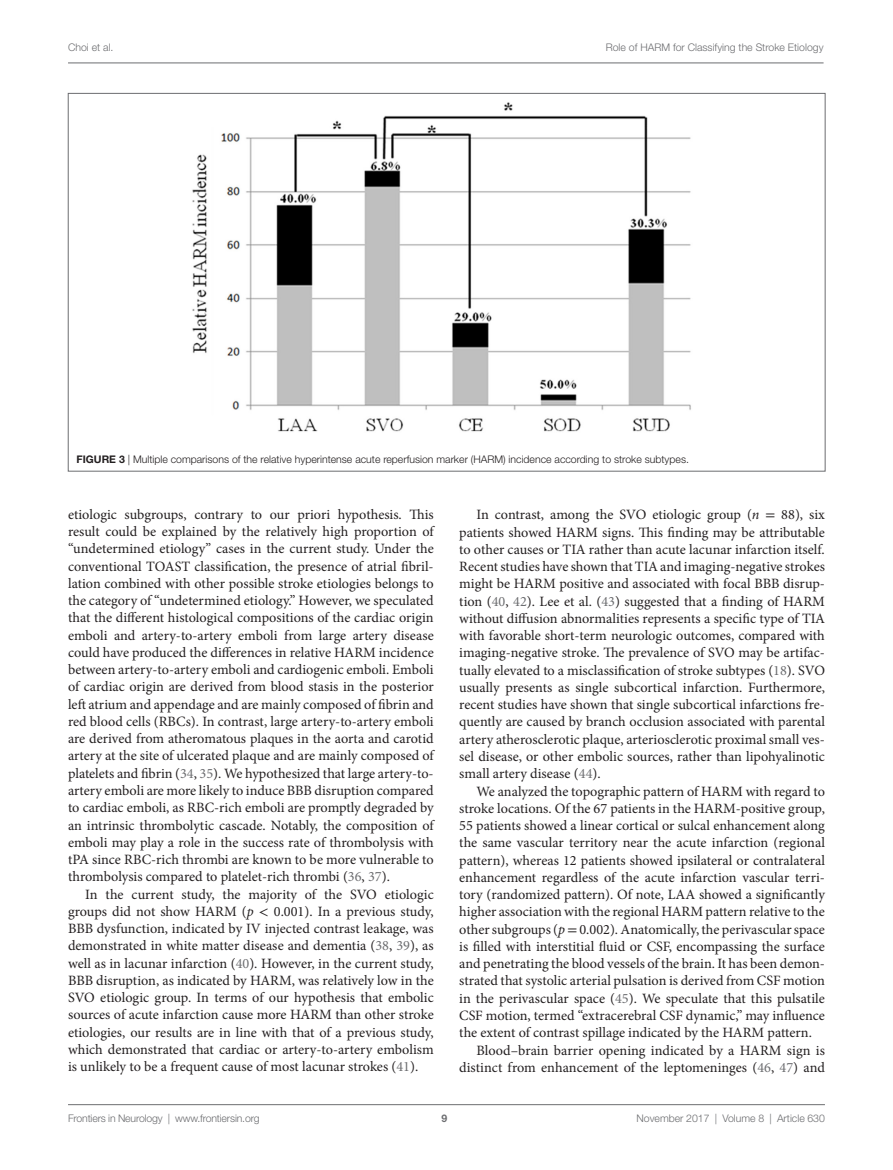
<style>
.page{position:relative;width:893px;height:1170px;background:#fff}
.page>*{position:absolute;margin:0;border:0;box-sizing:border-box;transform-origin:0 0}
.t1{font:14.25px/17.2px "Minion Pro";color:#231f20;text-align:justify}
.t2{font:300 10.5px "Helvetica Neue LT Std";color:#6c6d70}
.t3{font:300 10.5px "Helvetica Neue LT Std";color:#231f20}
.t4{font:700 10.5px "Helvetica Neue LT Std";color:#6c6d70}
.s1{font-weight:700}
.s2{color:#6c6d70}
.s3{font-style:italic}
.s4{font-family:"STIX General"}
</style>
<div class="page">
<img style="left:192px;top:102px;width:499px;height:330px">
<hr style="left:68px;top:1104px;width:757px;height:1px;background:#6c6d70">
<hr style="left:68px;top:63px;width:755px;height:1px;background:#6c6d70">
<p class="t2" style="left:68px;top:41px;width:47px">Choi et al.</p>
<p class="t2" style="left:606px;top:41px;width:219px">Role of HARM for Classifying the Stroke Etiology</p>
<p class="t3" style="left:77px;top:452px;width:614px"><span class="s1">FIGURE 3</span> | Multiple comparisons of the relative hyperintense acute reperfusion marker (HARM) incidence according to stroke subtypes.</p>
<p class="t1" style="left:68px;top:505px;width:367px">etiologic subgroups, contrary to our priori hypothesis. This result could be explained by the relatively high proportion of “undetermined etiology” cases in the current study. Under the conventional TOAST classification, the presence of atrial fibril&shy;lation combined with other possible stroke etiologies belongs to the category of “undetermined etiology.” However, we speculated that the different histological compositions of the cardiac origin emboli and artery-to-artery emboli from large artery disease could have produced the differences in relative HARM incidence between artery-to-artery emboli and cardiogenic emboli. Emboli of cardiac origin are derived from blood stasis in the posterior left atrium and appendage and are mainly composed of fibrin and red blood cells (RBCs). In contrast, large artery-to-artery emboli are derived from atheromatous plaques in the aorta and carotid artery at the site of ulcerated plaque and are mainly composed of platelets and fibrin (<span class="s2">34</span>, <span class="s2">35</span>). We hypothesized that large artery-to&shy;artery emboli are more likely to induce BBB disruption compared to cardiac emboli, as RBC-rich emboli are promptly degraded by an intrinsic thrombolytic cascade. Notably, the composition of emboli may play a role in the success rate of thrombolysis with tPA since RBC-rich thrombi are known to be more vulnerable to thrombolysis compared to platelet-rich thrombi (<span class="s2">36</span>, <span class="s2">37</span>).</p>
<p class="t1" style="left:68px;top:885px;width:367px;text-indent:17px">In the current study, the majority of the SVO etiologic groups did not show HARM (<span class="s3">p</span> <span class="s4">&lt;</span> 0.001). In a previous study, BBB dysfunction, indicated by IV injected contrast leakage, was demonstrated in white matter disease and dementia (<span class="s2">38</span>, <span class="s2">39</span>), as well as in lacunar infarction (<span class="s2">40</span>). However, in the current study, BBB disruption, as indicated by HARM, was relatively low in the SVO etiologic group. In terms of our hypothesis that embolic sources of acute infarction cause more HARM than other stroke etiologies, our results are in line with that of a previous study, which demonstrated that cardiac or artery-to-artery embolism is unlikely to be a frequent cause of most lacunar strokes (<span class="s2">41</span>).</p>
<p class="t1" style="left:459px;top:506px;width:367px;text-indent:17px">In contrast, among the SVO etiologic group (<span class="s3">n</span> <span class="s4">=</span> 88), six patients showed HARM signs. This finding may be attributable to other causes or TIA rather than acute lacunar infarction itself.<br>Recent studies have shown that TIA and imaging-negative strokes might be HARM positive and associated with focal BBB disrup&shy;tion (<span class="s2">40</span>, <span class="s2">42</span>). Lee et al. (<span class="s2">43</span>) suggested that a finding of HARM without diffusion abnormalities represents a specific type of TIA with favorable short-term neurologic outcomes, compared with imaging-negative stroke. The prevalence of SVO may be artifac&shy;tually elevated to a misclassification of stroke subtypes (<span class="s2">18</span>). SVO usually presents as single subcortical infarction. Furthermore, recent studies have shown that single subcortical infarctions fre&shy;quently are caused by branch occlusion associated with parental artery atherosclerotic plaque, arteriosclerotic proximal small ves&shy;sel disease, or other embolic sources, rather than lipohyalinotic small artery disease (<span class="s2">44</span>).</p>
<p class="t1" style="left:476px;top:782px;width:350px">We analyzed the topographic pattern of HARM with regard to</p>
<p class="t1" style="left:459px;top:799px;width:367px">stroke locations. Of the 67 patients in the HARM-positive group,</p>
<p class="t1" style="left:459px;top:816px;width:367px">55 patients showed a linear cortical or sulcal enhancement along</p>
<p class="t1" style="left:459px;top:834px;width:367px">the same vascular territory near the acute infarction (regional</p>
<p class="t1" style="left:459px;top:851px;width:367px">pattern), whereas 12 patients showed ipsilateral or contralateral</p>
<p class="t1" style="left:459px;top:868px;width:367px">enhancement regardless of the acute infarction vascular terri-</p>
<p class="t1" style="left:459px;top:886px;width:367px">tory (randomized pattern). Of note, LAA showed a significantly</p>
<p class="t1" style="left:459px;top:903px;width:367px">higher association with the regional HARM pattern relative to the</p>
<p class="t1" style="left:459px;top:920px;width:367px">other subgroups (<span class="s3">p</span> <span class="s4">=</span> 0.002). Anatomically, the perivascular space</p>
<p class="t1" style="left:459px;top:937px;width:367px">is filled with interstitial fluid or CSF, encompassing the surface</p>
<p class="t1" style="left:459px;top:955px;width:367px">and penetrating the blood vessels of the brain. It has been demon-</p>
<p class="t1" style="left:459px;top:972px;width:367px">strated that systolic arterial pulsation is derived from CSF motion</p>
<p class="t1" style="left:459px;top:989px;width:367px">in the perivascular space (<span class="s2">45</span>). We speculate that this pulsatile</p>
<p class="t1" style="left:459px;top:1006px;width:367px">CSF motion, termed “extracerebral CSF dynamic,” may influence</p>
<p class="t1" style="left:459px;top:1024px;width:354px">the extent of contrast spillage indicated by the HARM pattern.</p>
<p class="t1" style="left:476px;top:1041px;width:350px">Blood–brain barrier opening indicated by a HARM sign is</p>
<p class="t1" style="left:459px;top:1058px;width:367px">distinct from enhancement of the leptomeninges (<span class="s2">46</span>, <span class="s2">47</span>) and</p>
<p class="t2" style="left:68px;top:1111px;width:193px">Frontiers in Neurology | www.frontiersin.org</p>
<p class="t2" style="left:636px;top:1111px;width:190px">November 2017 | Volume 8 | Article 630</p>
<p class="t4" style="left:441px;top:1111px;width:7px">9</p>
</div>
